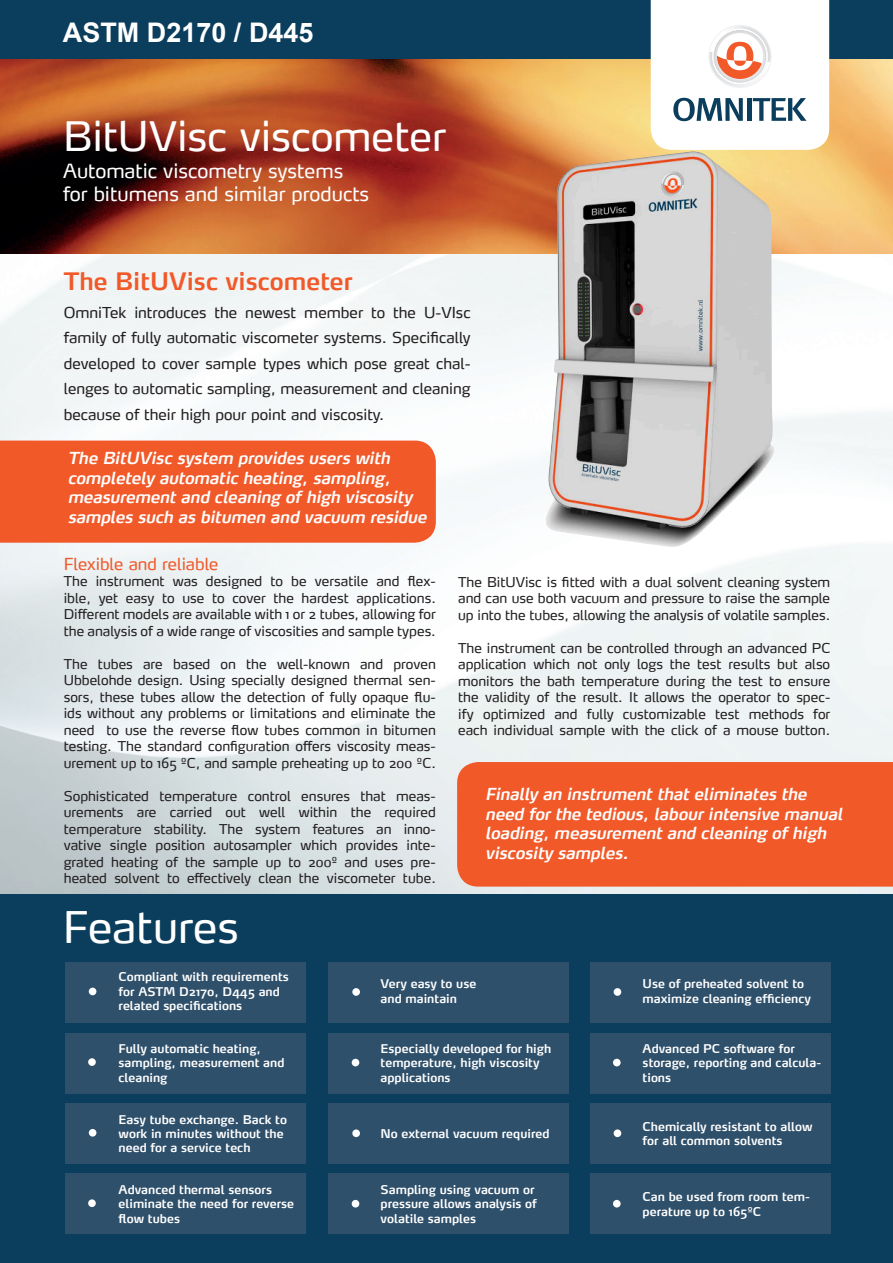
<style>
.page{position:relative;width:893px;height:1263px;background:#fff}
.page>*{position:absolute;margin:0;border:0;box-sizing:border-box;transform-origin:0 0}
.t1{font:43.5px "Max";color:#fff}
.t2{font:40.5px "Max";color:#fff}
.t3{font:700 27px "Arial";color:#fff}
.t4{font:600 24px "Max";color:#f15929}
.t5{font:19.5px/23.4px "Max";color:#fff}
.t6{font:italic 600 16.5px/19.5px "Max";color:#fff}
.t7{font:16.5px "Max";color:#f15929}
.t8{font:15px/25.5px "Max";color:#231f20;text-align:justify}
.t9{font:13.5px/16.5px "Max";color:#231f20;text-align:justify}
.t10{font:600 12px/14.4px "Max";color:#fff}
</style>
<div class="page">
<img style="left:0;top:253px;width:893px;height:641px">
<div style="left:0;top:894px;width:893px;height:369px;background:#0a3e5c"></div>
<div style="left:0;top:0;width:893px;height:64px;background:#0a3e5c"></div>
<img style="left:0;top:59px;width:893px;height:194px">
<div style="left:457px;top:762px;width:436px;height:125px;background:#f15929"></div>
<div style="left:0;top:441px;width:436px;height:102px;background:#f15929"></div>
<div style="left:66px;top:962px;width:240px;height:60px;background:#2f506b"></div>
<div style="left:328px;top:962px;width:241px;height:60px;background:#2f506b"></div>
<div style="left:591px;top:962px;width:240px;height:60px;background:#2f506b"></div>
<div style="left:66px;top:1033px;width:240px;height:60px;background:#2f506b"></div>
<div style="left:328px;top:1033px;width:241px;height:60px;background:#2f506b"></div>
<div style="left:591px;top:1033px;width:240px;height:60px;background:#2f506b"></div>
<div style="left:66px;top:1103px;width:240px;height:60px;background:#2f506b"></div>
<div style="left:328px;top:1103px;width:241px;height:60px;background:#2f506b"></div>
<div style="left:591px;top:1103px;width:240px;height:60px;background:#2f506b"></div>
<div style="left:66px;top:1174px;width:240px;height:60px;background:#2f506b"></div>
<div style="left:328px;top:1174px;width:241px;height:60px;background:#2f506b"></div>
<div style="left:591px;top:1174px;width:240px;height:60px;background:#2f506b"></div>
<div style="left:89px;top:988px;width:7px;height:7px;background:#fff;border-radius:50%"></div>
<div style="left:88px;top:1058px;width:8px;height:8px;background:#fff;border-radius:50%"></div>
<div style="left:89px;top:1129px;width:7px;height:7px;background:#fff;border-radius:50%"></div>
<div style="left:88px;top:1199px;width:8px;height:8px;background:#fff;border-radius:50%"></div>
<div style="left:352px;top:988px;width:8px;height:8px;background:#fff;border-radius:50%"></div>
<div style="left:352px;top:1059px;width:7px;height:7px;background:#fff;border-radius:50%"></div>
<div style="left:352px;top:1129px;width:8px;height:8px;background:#fff;border-radius:50%"></div>
<div style="left:352px;top:1200px;width:7px;height:7px;background:#fff;border-radius:50%"></div>
<div style="left:614px;top:988px;width:7px;height:8px;background:#fff;border-radius:50%"></div>
<div style="left:613px;top:1059px;width:8px;height:7px;background:#fff;border-radius:50%"></div>
<div style="left:614px;top:1129px;width:7px;height:8px;background:#fff;border-radius:50%"></div>
<div style="left:613px;top:1200px;width:8px;height:7px;background:#fff;border-radius:50%"></div>
<svg style="left:651px;top:0;width:178px;height:150px"></svg>
<img style="left:546px;top:151px;width:146px;height:385px">
<h3 class="t3" style="left:63px;top:17px;width:252px">ASTM D2170 / D445</h3>
<h2 class="t2" style="left:63px;top:118px;width:385px">BitUVisc viscometer</h2>
<h3 class="t5" style="left:63px;top:161px;width:307px">Automatic viscometry systems for bitumens and similar products</h3>
<h3 class="t4" style="left:64px;top:272px;width:290px">The BitUVisc viscometer</h3>
<p class="t8" style="left:64px;top:301px;width:408px">OmniTek introduces the newest member to the U-VIsc family of fully automatic viscometer systems. Specifically developed to cover sample types which pose great chal&shy;lenges to automatic sampling, measurement and cleaning because of their high pour point and viscosity.</p>
<p class="t6" style="left:68px;top:450px;width:363px">The BitUVisc system provides users with completely automatic heating, sampling, measurement and cleaning of high viscosity samples such as bitumen and vacuum residue</p>
<p class="t7" style="left:64px;top:556px;width:156px">Flexible and reliable</p>
<p class="t9" style="left:64px;top:573px;width:374px">The instrument was designed to be versatile and flex&shy;ible, yet easy to use to cover the hardest applications.<br>Different models are available with 1 or 2 tubes, allowing for the analysis of a wide range of viscosities and sample types.</p>
<p class="t9" style="left:64px;top:657px;width:374px">The tubes are based on the well-known and proven Ubbelohde design. Using specially designed thermal sen&shy;sors, these tubes allow the detection of fully opaque flu&shy;ids without any problems or limitations and eliminate the need to use the reverse flow tubes common in bitumen testing. The standard configuration offers viscosity meas&shy;urement up to 165 ºC, and sample preheating up to 200 ºC.</p>
<p class="t9" style="left:64px;top:789px;width:374px">Sophisticated temperature control ensures that meas&shy;urements are carried out well within the required temperature stability. The system features an inno&shy;vative single position autosampler which provides inte&shy;grated heating of the sample up to 200º and uses pre&shy;heated solvent to effectively clean the viscometer tube.</p>
<h1 class="t1" style="left:63px;top:907px;width:177px">Features</h1>
<p class="t9" style="left:458px;top:573px;width:374px">The BitUVisc is fitted with a dual solvent cleaning system and can use both vacuum and pressure to raise the sample up into the tubes, allowing the analysis of volatile samples.</p>
<p class="t9" style="left:458px;top:641px;width:374px">The instrument can be controlled through an advanced PC application which not only logs the test results but also monitors the bath temperature during the test to ensure the validity of the result. It allows the operator to spec&shy;ify optimized and fully customizable test methods for each individual sample with the click of a mouse button.</p>
<p class="t6" style="left:485px;top:786px;width:362px">Finally an instrument that eliminates the need for the tedious, labour intensive manual loading, measurement and cleaning of high viscosity samples.</p>
<p class="t10" style="left:119px;top:971px;width:172px">Compliant with requirements for ASTM D2170, D445 and related specifications</p>
<p class="t10" style="left:381px;top:978px;width:97px">Very easy to use and maintain</p>
<p class="t10" style="left:643px;top:978px;width:170px">Use of preheated solvent to maximize cleaning efficiency</p>
<p class="t10" style="left:119px;top:1042px;width:167px">Fully automatic heating, sampling, measurement and cleaning</p>
<p class="t10" style="left:381px;top:1042px;width:172px">Especially developed for high temperature, high viscosity applications</p>
<p class="t10" style="left:643px;top:1042px;width:180px">Advanced PC software for storage, reporting and calcula&shy;tions</p>
<p class="t10" style="left:119px;top:1113px;width:170px">Easy tube exchange. Back to work in minutes without the need for a service tech</p>
<p class="t10" style="left:381px;top:1127px;width:171px">No external vacuum required</p>
<p class="t10" style="left:643px;top:1120px;width:171px">Chemically resistant to allow for all common solvents</p>
<p class="t10" style="left:119px;top:1183px;width:177px">Advanced thermal sensors eliminate the need for reverse flow tubes</p>
<p class="t10" style="left:381px;top:1183px;width:158px">Sampling using vacuum or pressure allows analysis of volatile samples</p>
<p class="t10" style="left:643px;top:1191px;width:169px">Can be used from room tem&shy;perature up to 165ºC</p>
</div>
